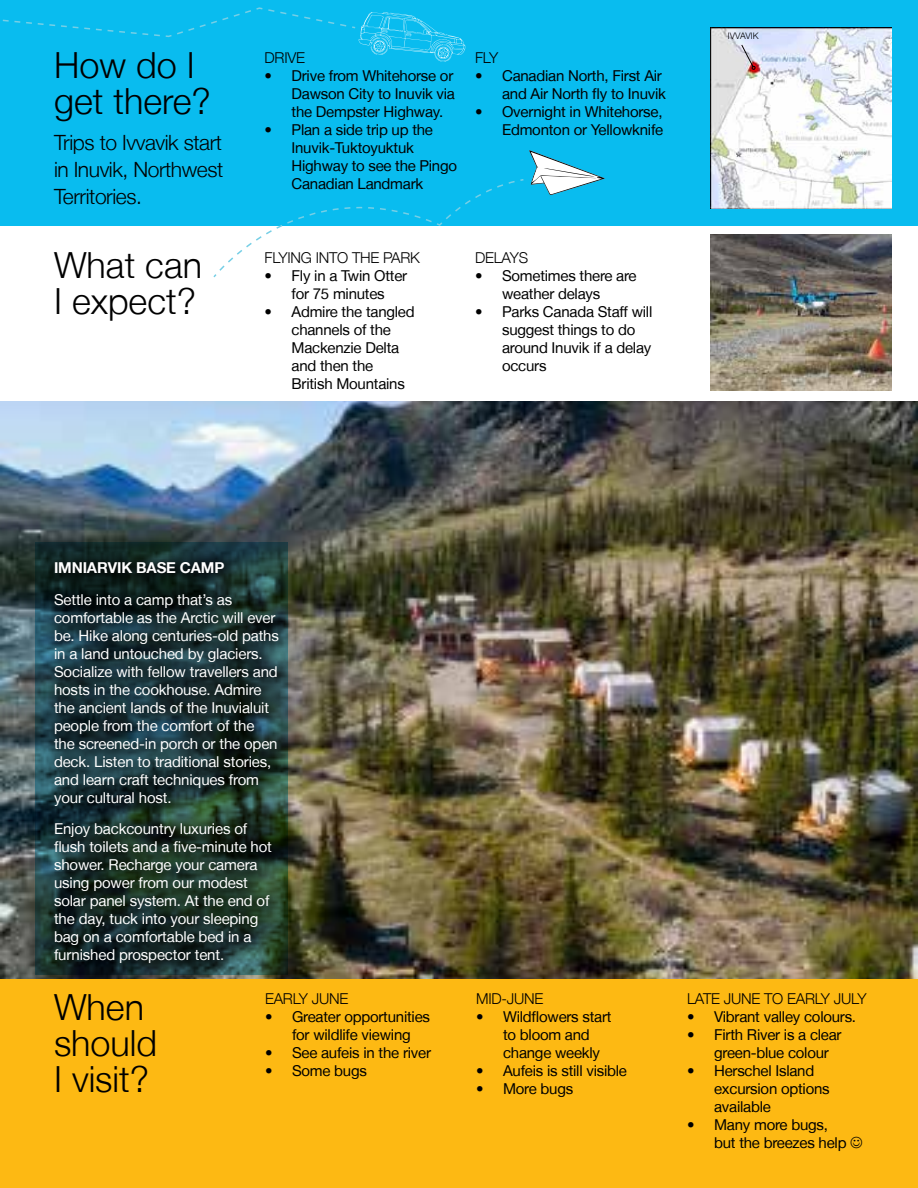
<style>
.page{position:relative;width:918px;height:1188px;background:#fff}
.page>*{position:absolute;margin:0;border:0;box-sizing:border-box;transform-origin:0 0}
.t1{font:300 36px/36px "Helvetica Neue LT";color:#000}
.t2{font:300 21px/27px "Helvetica Neue LT";letter-spacing:-.02em;color:#000;text-align:justify}
.t3{font:15px/18px "Helvetica Neue LT";letter-spacing:-.015em;color:#000}
.t4{font:15px/18px "Helvetica Neue LT";letter-spacing:-.01em;color:#fff}
.t5{font:300 15px "Helvetica Neue LT";letter-spacing:-.015em;color:#000}
.t6{font:700 15px "Helvetica Neue LT";letter-spacing:-.01em;color:#fff}
.t7{font:300 9px "Helvetica Neue LT";color:#000}
</style>
<div class="page">
<div style="left:0;top:0;width:918px;height:226px;background:#09bcef"></div>
<img style="left:711px;top:28px;width:181px;height:181px">
<svg style="left:741px;top:44px;width:15px;height:26px"></svg>
<img style="left:0;top:402px;width:918px;height:578px">
<div style="left:0;top:980px;width:918px;height:208px;background:#fdb913"></div>
<svg style="left:36px;top:542px;width:252px;height:433px;background:#1d3d42"></svg>
<div style="left:43px;top:551px;width:253px;height:430px;background:#000;opacity:.75"></div>
<img style="left:711px;top:234px;width:181px;height:156px">
<hr style="left:917px;top:1024px;width:1px;height:164px;background:#f47b29">
<svg style="left:2px;top:7px;width:463px;height:55px"></svg>
<svg style="left:213px;top:150px;width:392px;height:128px"></svg>
<h1 class="t1" style="left:54px;top:46px;width:158px">How do I get there?</h1>
<p class="t5" style="left:265px;top:48px;width:42px">DRIVE</p>
<p class="t3" style="left:292px;top:66px;width:165px;text-align:justify;text-indent:-27px">• Drive from Whitehorse or Dawson City to Inuvik via the Dempster Highway.</p>
<p class="t3" style="left:292px;top:120px;width:167px;text-indent:-27px">• Plan a side trip up the<br>Inuvik-Tuktoyuktuk<br>Highway to see the Pingo<br>Canadian Landmark</p>
<h2 class="t2" style="left:54px;top:129px;width:171px">Trips to Ivvavik start in Inuvik, Northwest Territories.</h2>
<h1 class="t1" style="left:54px;top:247px;width:150px">What can<br>I expect?</h1>
<p class="t5" style="left:265px;top:249px;width:157px">FLYING INTO THE PARK</p>
<p class="t3" style="left:265px;top:267px;width:144px;text-align:center">• Fly in a Twin Otter for 75 minutes</p>
<p class="t3" style="left:292px;top:303px;width:125px;text-indent:-27px">• Admire the tangled channels of the<br>Mackenzie Delta and then the<br>British Mountains</p>
<p class="t5" style="left:475px;top:48px;width:25px">FLY</p>
<p class="t3" style="left:475px;top:66px;width:192px;text-align:right">• Canadian North, First Air and Air North fly to Inuvik</p>
<p class="t3" style="left:475px;top:102px;width:190px;text-align:right">• Overnight in Whitehorse,<br>Edmonton or Yellowknife</p>
<p class="t5" style="left:475px;top:249px;width:55px">DELAYS</p>
<p class="t3" style="left:502px;top:267px;width:136px;text-indent:-27px">• Sometimes there are weather delays</p>
<p class="t3" style="left:502px;top:303px;width:152px;text-indent:-27px">• Parks Canada Staff will suggest things to do around Inuvik if a delay occurs</p>
<p class="t7" style="left:728px;top:31px;width:32px">IVVAVIK</p>
<p class="t6" style="left:54px;top:559px;width:172px">IMNIARVIK BASE CAMP</p>
<p class="t4" style="left:54px;top:590px;width:227px">Settle into a camp that’s as comfortable as the Arctic will ever be. Hike along centuries-old paths in a land untouched by glaciers.<br>Socialize with fellow travellers and hosts in the cookhouse. Admire the ancient lands of the Inuvialuit people from the comfort of the<br>the screened-in porch or the open deck. Listen to traditional stories, and learn craft techniques from your cultural host.</p>
<p class="t4" style="left:54px;top:820px;width:220px">Enjoy backcountry luxuries of flush toilets and a five-minute hot shower. Recharge your camera using power from our modest solar panel system. At the end of the day, tuck into your sleeping bag on a comfortable bed in a furnished prospector tent.</p>
<h1 class="t1" style="left:54px;top:988px;width:105px">When should<br>I visit?</h1>
<p class="t5" style="left:265px;top:990px;width:85px">EARLY JUNE</p>
<p class="t3" style="left:265px;top:1008px;width:167px;text-align:center">• Greater opportunities for wildlife viewing</p>
<p class="t3" style="left:265px;top:1044px;width:167px">• See aufeis in the river</p>
<p class="t3" style="left:265px;top:1062px;width:103px">• Some bugs</p>
<p class="t5" style="left:476px;top:990px;width:69px">MID-JUNE</p>
<p class="t3" style="left:503px;top:1008px;width:110px;text-indent:-27px">• Wildflowers start to bloom and change weekly</p>
<p class="t3" style="left:476px;top:1062px;width:152px">• Aufeis is still visible</p>
<p class="t3" style="left:476px;top:1080px;width:99px">• More bugs</p>
<p class="t5" style="left:687px;top:990px;width:181px">LATE JUNE TO EARLY JULY</p>
<p class="t3" style="left:687px;top:1008px;width:171px">• Vibrant valley colours.</p>
<p class="t3" style="left:714px;top:1026px;width:129px;text-indent:-27px">• Firth River is a clear green-blue colour</p>
<p class="t3" style="left:714px;top:1062px;width:117px;text-indent:-27px">• Herschel Island excursion options available</p>
<p class="t3" style="left:714px;top:1116px;width:134px;text-indent:-27px">• Many more bugs, but the breezes help</p>
</div>
